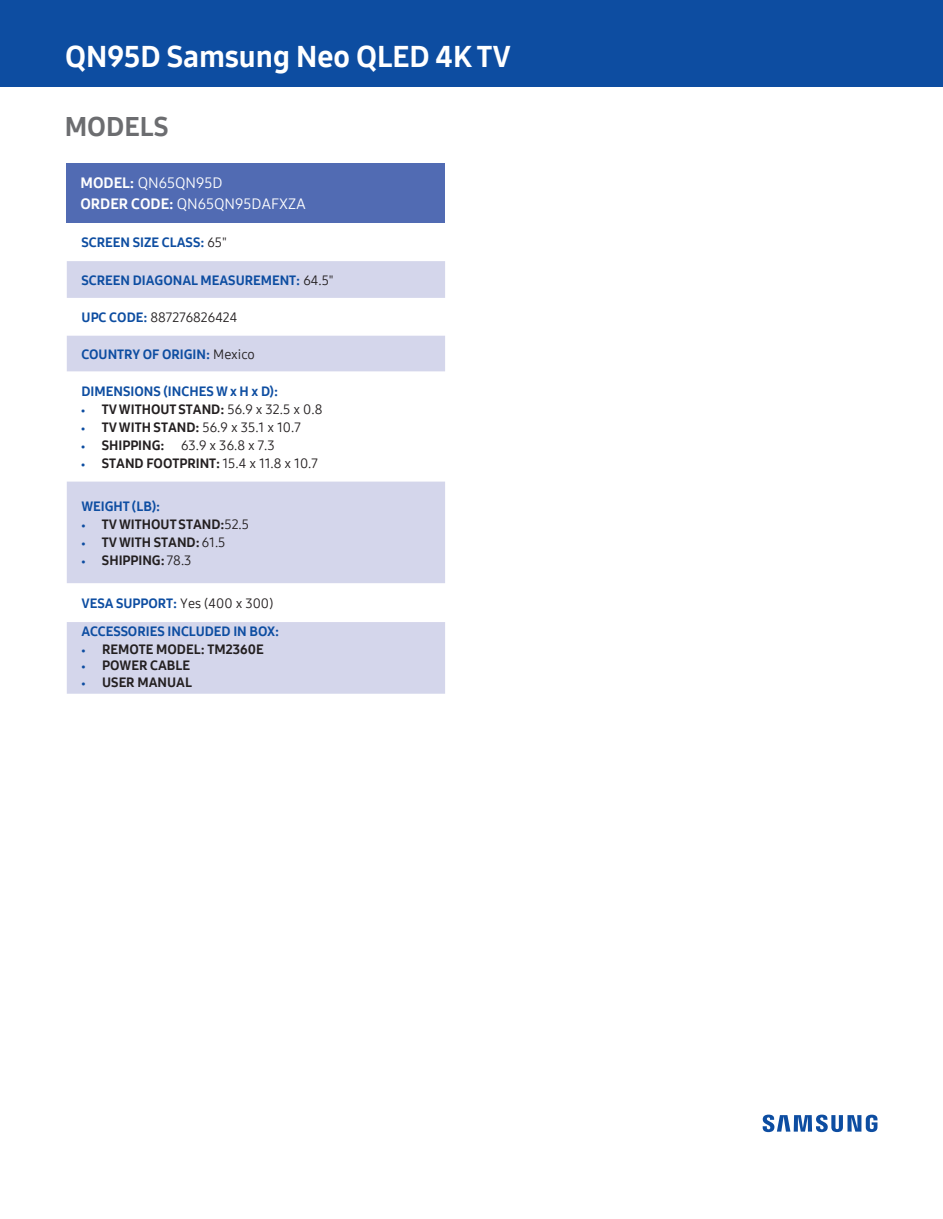
<style>
.page{position:relative;width:943px;height:1219px;background:#fff}
.page>*{position:absolute;margin:0;border:0;box-sizing:border-box;transform-origin:0 0}
.t1{font:30px "Samsung One 800";color:#fff}
.t2{font:27px "Samsung One 800";color:#6c6d70}
.t3{font:15px/21px "Samsung One 400";color:#fff}
.t4{font:13.5px/28.2px "Samsung One 800";color:#0d4da1}
.t5{font:13.5px "Samsung One 800";color:#231f20}
.t6{font:13.5px "Samsung One 400";color:#231f20}
.s1{font-family:"Samsung One 800"}
.s2{font-family:"Samsung One 400";color:#231f20}
.s3{font-family:"Samsung One 800";color:#0d4da1}
.s4{font-size:9px;color:#0d4da1}
.s5{font-family:"Samsung One 400"}
.s6{font-family:"Samsung One 800";font-size:9px;color:#0d4da1}
</style>
<div class="page">
<svg style="left:762px;top:1114px;width:115px;height:17px"></svg>
<div style="left:0;top:0;width:942px;height:87px;background:#0d4da1"></div>
<div style="left:67px;top:163px;width:378px;height:59px;background:#516bb3"></div>
<svg style="left:67px;top:261px;width:378px;height:432px;fill:#d4d6eb"></svg>
<h1 class="t1" style="left:65px;top:36px;width:447px">QN95D Samsung Neo QLED 4K TV</h1>
<h2 class="t2" style="left:65px;top:108px;width:105px">MODELS</h2>
<p class="t3" style="left:80px;top:172px;width:227px"><span class="s1">MODEL:</span> QN65QN95D<br><span class="s1">ORDER CODE:</span> QN65QN95DAFXZA</p>
<p class="t4" style="left:81px;top:228px;width:147px">SCREEN SIZE CLASS: <span class="s2">65"</span></p>
<p class="t4" style="left:81px;top:266px;width:254px">SCREEN DIAGONAL MEASUREMENT: <span class="s2">64.5"</span></p>
<p class="t6" style="left:82px;top:308px;width:157px"><span class="s3">UPC CODE:</span> 887276826424</p>
<p class="t4" style="left:81px;top:340px;width:175px">COUNTRY OF ORIGIN: <span class="s2">Mexico</span></p>
<p class="t4" style="left:81px;top:376px;width:198px">DIMENSIONS (INCHES W x H x D):</p>
<p class="t5" style="left:81px;top:400px;width:242px"><span class="s4">•</span> TV WITHOUT STAND: <span class="s5">56.9 x 32.5 x 0.8</span></p>
<p class="t6" style="left:81px;top:418px;width:221px"><span class="s6">•</span> <span class="s1">TV WITH STAND:</span> 56.9 x 35.1 x 10.7</p>
<p class="t6" style="left:81px;top:436px;width:195px"><span class="s6">•</span> <span class="s1">SHIPPING:</span> 63.9 x 36.8 x 7.3</p>
<p class="t5" style="left:81px;top:454px;width:238px"><span class="s4">•</span> STAND FOOTPRINT: <span class="s5">15.4 x 11.8 x 10.7</span></p>
<p class="t4" style="left:81px;top:491px;width:80px">WEIGHT (LB):</p>
<p class="t5" style="left:81px;top:515px;width:169px"><span class="s4">•</span> TV WITHOUT STAND:<span class="s5">52.5</span></p>
<p class="t5" style="left:81px;top:533px;width:146px"><span class="s4">•</span> TV WITH STAND: <span class="s5">61.5</span></p>
<p class="t5" style="left:81px;top:551px;width:112px"><span class="s4">•</span> SHIPPING: <span class="s5">78.3</span></p>
<p class="t4" style="left:81px;top:589px;width:199px">VESA SUPPORT: <span class="s2">Yes (400 x 300)<br></span>ACCESSORIES INCLUDED IN BOX:</p>
<p class="t5" style="left:82px;top:640px;width:183px"><span class="s4">•</span> REMOTE MODEL: TM2360E</p>
<p class="t5" style="left:82px;top:656px;width:110px"><span class="s4">•</span> POWER CABLE</p>
<p class="t5" style="left:82px;top:672px;width:112px"><span class="s4">•</span> USER MANUAL</p>
</div>
